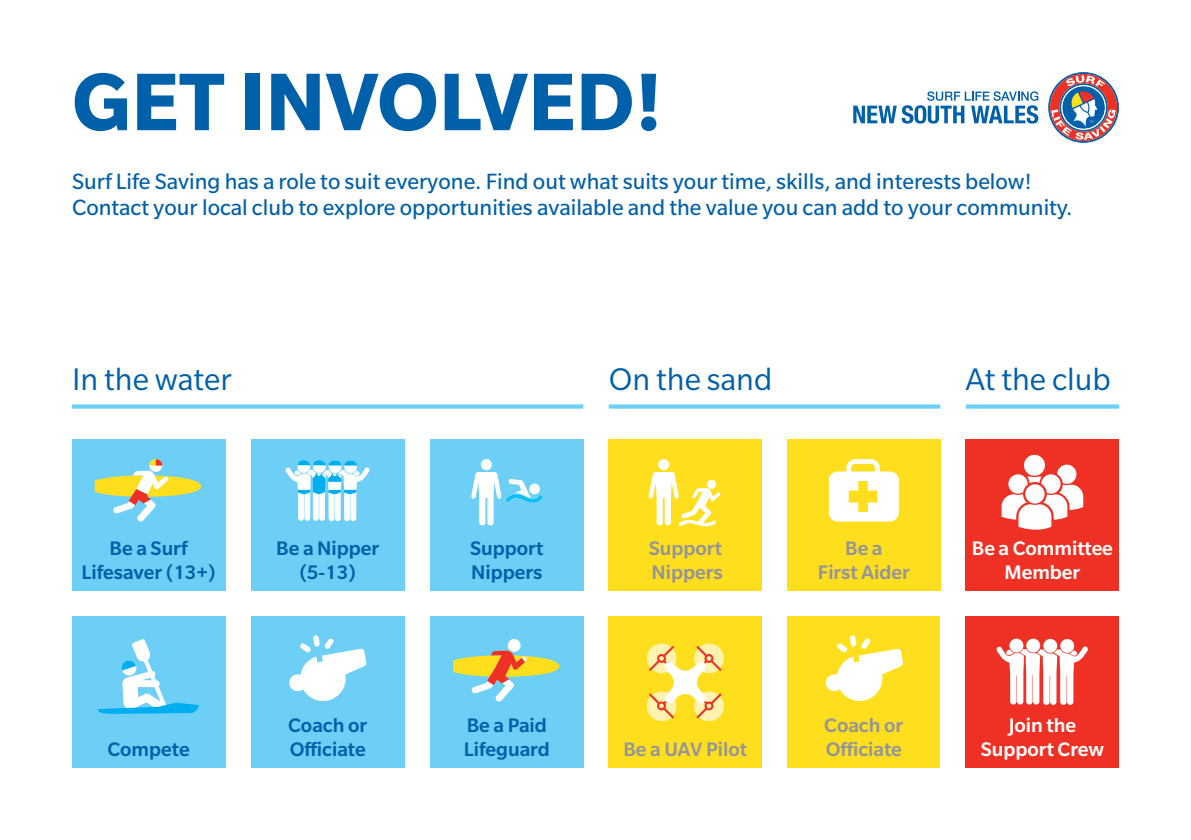
<style>
.page{position:relative;width:1191px;height:840px;background:#fff}
.page>*{position:absolute;margin:0;border:0;box-sizing:border-box;transform-origin:0 0}
.t1{font:700 88.8px "Slate Std";color:#0060a9}
.t2{font:34px "Slate Std";color:#0060a9}
.t3{font:24px/26px "Slate Std";color:#0060a9}
.t4{font:500 21.2px/23.4px "Slate Std";color:#0060a9}
.t5{font:500 21.2px/23.4px "Slate Std";color:#939598}
.t6{font:500 21.2px/23.4px "Slate Std";color:#fff;text-align:center}
</style>
<div class="page">
<div style="left:72px;top:439px;width:153px;height:151px;background:#6dcff6"></div>
<div style="left:251px;top:439px;width:153px;height:151px;background:#6dcff6"></div>
<div style="left:430px;top:439px;width:153px;height:151px;background:#6dcff6"></div>
<div style="left:72px;top:615px;width:153px;height:152px;background:#6dcff6"></div>
<div style="left:251px;top:615px;width:153px;height:152px;background:#6dcff6"></div>
<div style="left:430px;top:615px;width:153px;height:152px;background:#6dcff6"></div>
<svg style="left:95px;top:459px;width:106px;height:62px"></svg>
<svg style="left:285px;top:460px;width:85px;height:61px"></svg>
<svg style="left:98px;top:639px;width:101px;height:75px"></svg>
<svg style="left:289px;top:635px;width:77px;height:66px"></svg>
<svg style="left:471px;top:459px;width:71px;height:66px"></svg>
<div style="left:508px;top:638px;width:12px;height:13px;background:#fff;border-radius:50%"></div>
<svg style="left:453px;top:650px;width:106px;height:51px"></svg>
<div style="left:609px;top:439px;width:153px;height:151px;background:#ffde1d"></div>
<div style="left:787px;top:439px;width:153px;height:151px;background:#ffde1d"></div>
<div style="left:609px;top:615px;width:153px;height:152px;background:#ffde1d"></div>
<div style="left:787px;top:615px;width:153px;height:152px;background:#ffde1d"></div>
<div style="left:966px;top:439px;width:153px;height:151px;background:#ee3124"></div>
<div style="left:966px;top:615px;width:153px;height:152px;background:#ee3124"></div>
<svg style="left:825px;top:635px;width:78px;height:66px"></svg>
<svg style="left:648px;top:459px;width:72px;height:67px"></svg>
<svg style="left:829px;top:459px;width:70px;height:62px"></svg>
<svg style="left:1001px;top:454px;width:82px;height:75px"></svg>
<svg style="left:996px;top:638px;width:92px;height:66px"></svg>
<svg style="left:694px;top:643px;width:30px;height:29px"></svg>
<svg style="left:694px;top:691px;width:30px;height:29px"></svg>
<svg style="left:647px;top:643px;width:29px;height:29px"></svg>
<svg style="left:647px;top:691px;width:29px;height:29px"></svg>
<svg style="left:649px;top:645px;width:72px;height:73px"></svg>
<svg style="left:72px;top:404px;width:511px;height:4px;background:#7cd3f6"></svg>
<svg style="left:966px;top:404px;width:153px;height:4px"></svg>
<svg style="left:609px;top:404px;width:331px;height:4px"></svg>
<svg style="left:1048px;top:72px;width:71px;height:71px"></svg>
<svg style="left:853px;top:91px;width:185px;height:32px"></svg>
<h1 class="t1" style="left:72px;top:54px;width:592px">GET INVOLVED!</h1>
<p class="t3" style="left:72px;top:168px;width:1001px">Surf Life Saving has a role to suit everyone. Find out what suits your time, skills, and interests below!<br>Contact your local club to explore opportunities available and the value you can add to your community.</p>
<h2 class="t2" style="left:72px;top:361px;width:161px">In the water</h2>
<h2 class="t2" style="left:609px;top:361px;width:165px">On the sand</h2>
<h2 class="t2" style="left:966px;top:361px;width:146px">At the club</h2>
<p class="t4" style="left:82px;top:536px;width:135px;text-align:center">Be a Surf<br>Lifesaver (13+)</p>
<p class="t4" style="left:276px;top:536px;width:105px;text-align:center">Be a Nipper (5-13)</p>
<p class="t4" style="left:470px;top:536px;width:75px">Support<br>Nippers</p>
<p class="t4" style="left:107px;top:736px;width:84px">Compete</p>
<p class="t4" style="left:288px;top:713px;width:80px">Coach or<br>Officiate</p>
<p class="t4" style="left:464px;top:713px;width:87px">Be a Paid<br>Lifeguard</p>
<p class="t5" style="left:648px;top:536px;width:76px">Support<br>Nippers</p>
<p class="t5" style="left:818px;top:536px;width:93px;text-align:center">Be a<br>First Aider</p>
<p class="t5" style="left:623px;top:736px;width:125px">Be a UAV Pilot</p>
<p class="t5" style="left:824px;top:713px;width:80px">Coach or<br>Officiate</p>
<p class="t6" style="left:972px;top:536px;width:143px">Be a Committee<br>Member</p>
<p class="t6" style="left:980px;top:713px;width:125px">Join the<br>Support Crew</p>
</div>
